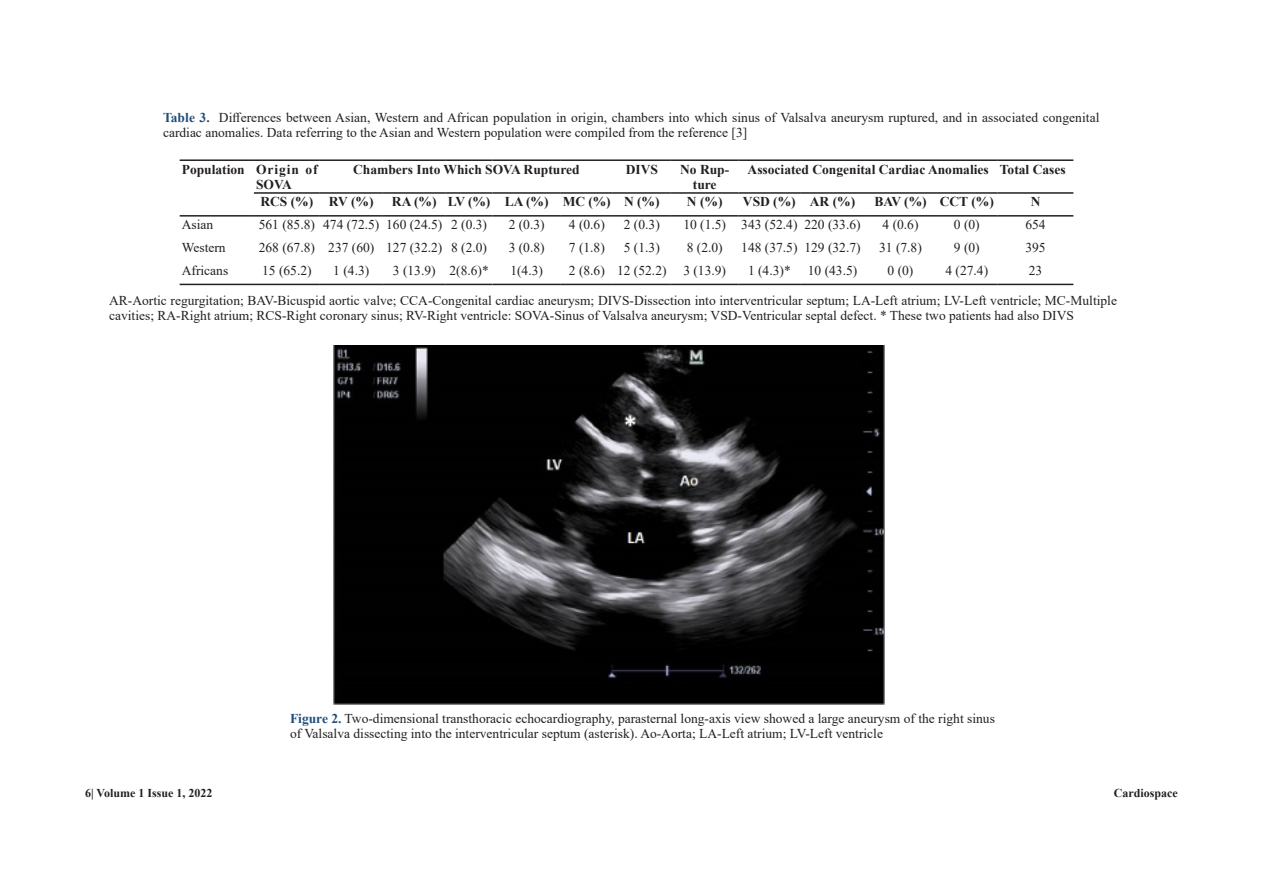
<style>
.page{position:relative;width:1263px;height:893px;background:#fff}
.page>*{position:absolute;margin:0;border:0;box-sizing:border-box;transform-origin:0 0}
.段落样式1{font:13.5px/15px "Times New Roman";color:#231f20}
.段落样式1-2{font:700 13.5px/15px "Times New Roman";color:#231f20;text-align:center}
.段落样式1-3{font:700 13.5px/15px "Times New Roman";letter-spacing:.07em;color:#231f20}
.段落样式1-4{font:700 12px "Times New Roman";color:#231f20}
.s1{font-weight:700;color:#1f4e79}
</style>
<div class="page">
<hr style="left:254px;top:159px;width:66px;height:2px;background:#231f20">
<hr style="left:320px;top:159px;width:63px;height:2px;background:#231f20">
<hr style="left:383px;top:159px;width:63px;height:2px;background:#231f20">
<hr style="left:446px;top:159px;width:46px;height:2px;background:#231f20">
<hr style="left:492px;top:159px;width:69px;height:2px;background:#231f20">
<hr style="left:561px;top:159px;width:52px;height:2px;background:#231f20">
<hr style="left:613px;top:159px;width:58px;height:2px;background:#231f20">
<hr style="left:671px;top:159px;width:68px;height:2px;background:#231f20">
<hr style="left:739px;top:159px;width:61px;height:2px;background:#231f20">
<hr style="left:800px;top:159px;width:65px;height:2px;background:#231f20">
<hr style="left:865px;top:159px;width:71px;height:2px;background:#231f20">
<hr style="left:936px;top:159px;width:62px;height:2px;background:#231f20">
<hr style="left:998px;top:159px;width:75px;height:2px;background:#231f20">
<hr style="left:180px;top:284px;width:74px;height:1px;background:#231f20">
<hr style="left:254px;top:284px;width:66px;height:1px;background:#231f20">
<hr style="left:320px;top:284px;width:63px;height:1px;background:#231f20">
<hr style="left:383px;top:284px;width:63px;height:1px;background:#231f20">
<hr style="left:446px;top:284px;width:46px;height:1px;background:#231f20">
<hr style="left:492px;top:284px;width:69px;height:1px;background:#231f20">
<hr style="left:561px;top:284px;width:52px;height:1px;background:#231f20">
<hr style="left:613px;top:284px;width:58px;height:1px;background:#231f20">
<hr style="left:671px;top:284px;width:68px;height:1px;background:#231f20">
<hr style="left:739px;top:284px;width:61px;height:1px;background:#231f20">
<hr style="left:800px;top:284px;width:65px;height:1px;background:#231f20">
<hr style="left:865px;top:284px;width:71px;height:1px;background:#231f20">
<hr style="left:936px;top:284px;width:62px;height:1px;background:#231f20">
<hr style="left:998px;top:284px;width:75px;height:1px;background:#231f20">
<hr style="left:180px;top:159px;width:74px;height:2px;background:#231f20">
<hr style="left:180px;top:215px;width:74px;height:2px;background:#231f20">
<hr style="left:254px;top:192px;width:66px;height:2px;background:#231f20">
<hr style="left:320px;top:192px;width:63px;height:2px;background:#231f20">
<hr style="left:383px;top:192px;width:63px;height:2px;background:#231f20">
<hr style="left:446px;top:192px;width:46px;height:2px;background:#231f20">
<hr style="left:492px;top:192px;width:69px;height:2px;background:#231f20">
<hr style="left:561px;top:192px;width:52px;height:2px;background:#231f20">
<hr style="left:613px;top:192px;width:58px;height:2px;background:#231f20">
<hr style="left:671px;top:192px;width:68px;height:2px;background:#231f20">
<hr style="left:739px;top:192px;width:61px;height:2px;background:#231f20">
<hr style="left:800px;top:192px;width:65px;height:2px;background:#231f20">
<hr style="left:865px;top:192px;width:71px;height:2px;background:#231f20">
<hr style="left:936px;top:192px;width:62px;height:2px;background:#231f20">
<hr style="left:998px;top:192px;width:75px;height:2px;background:#231f20">
<hr style="left:254px;top:215px;width:66px;height:2px;background:#231f20">
<hr style="left:320px;top:215px;width:63px;height:2px;background:#231f20">
<hr style="left:383px;top:215px;width:63px;height:2px;background:#231f20">
<hr style="left:446px;top:215px;width:46px;height:2px;background:#231f20">
<hr style="left:492px;top:215px;width:69px;height:2px;background:#231f20">
<hr style="left:561px;top:215px;width:52px;height:2px;background:#231f20">
<hr style="left:613px;top:215px;width:58px;height:2px;background:#231f20">
<hr style="left:671px;top:215px;width:68px;height:2px;background:#231f20">
<hr style="left:739px;top:215px;width:61px;height:2px;background:#231f20">
<hr style="left:800px;top:215px;width:65px;height:2px;background:#231f20">
<hr style="left:865px;top:215px;width:71px;height:2px;background:#231f20">
<hr style="left:936px;top:215px;width:62px;height:2px;background:#231f20">
<hr style="left:998px;top:215px;width:75px;height:2px;background:#231f20">
<img style="left:333px;top:345px;width:551px;height:360px">
<p class="段落样式1" style="left:163px;top:110px;width:938px"><span class="s1">Table 3.</span> Differences between Asian, Western and African population in origin, chambers into which sinus of Valsalva aneurysm ruptured, and in associated congenital cardiac anomalies. Data referring to the Asian and Western population were compiled from the reference [3]</p>
<p class="段落样式1-2" style="left:182px;top:161px;width:65px">Population</p>
<p class="段落样式1-3" style="left:256px;top:161px;width:63px">Origin of<br>SOVA</p>
<p class="段落样式1-2" style="left:353px;top:161px;width:228px">Chambers Into Which SOVA Ruptured</p>
<p class="段落样式1-2" style="left:626px;top:161px;width:34px">DIVS</p>
<p class="段落样式1-2" style="left:680px;top:161px;width:51px">No Rup&shy;ture</p>
<p class="段落样式1-2" style="left:748px;top:161px;width:243px">Associated Congenital Cardiac Anomalies</p>
<p class="段落样式1-2" style="left:1000px;top:161px;width:67px">Total Cases</p>
<p class="段落样式1-2" style="left:260px;top:194px;width:54px">RCS (%)</p>
<p class="段落样式1-2" style="left:329px;top:194px;width:46px">RV (%)</p>
<p class="段落样式1-2" style="left:392px;top:194px;width:46px">RA (%)</p>
<p class="段落样式1-2" style="left:448px;top:194px;width:44px">LV (%)</p>
<p class="段落样式1-2" style="left:505px;top:194px;width:45px">LA (%)</p>
<p class="段落样式1-2" style="left:563px;top:194px;width:49px">MC (%)</p>
<p class="段落样式1-2" style="left:624px;top:194px;width:37px">N (%)</p>
<p class="段落样式1-2" style="left:687px;top:194px;width:37px">N (%)</p>
<p class="段落样式1-2" style="left:743px;top:194px;width:54px">VSD (%)</p>
<p class="段落样式1-2" style="left:810px;top:194px;width:47px">AR (%)</p>
<p class="段落样式1-2" style="left:874px;top:194px;width:54px">BAV (%)</p>
<p class="段落样式1-2" style="left:940px;top:194px;width:56px">CCT (%)</p>
<p class="段落样式1-2" style="left:1031px;top:194px;width:11px">N</p>
<p class="段落样式1" style="left:182px;top:217px;width:33px">Asian</p>
<p class="段落样式1" style="left:259px;top:217px;width:58px">561 (85.8)</p>
<p class="段落样式1" style="left:323px;top:217px;width:58px">474 (72.5)</p>
<p class="段落样式1" style="left:386px;top:217px;width:58px">160 (24.5)</p>
<p class="段落样式1" style="left:451px;top:217px;width:37px">2 (0.3)</p>
<p class="段落样式1" style="left:509px;top:217px;width:37px">2 (0.3)</p>
<p class="段落样式1" style="left:569px;top:217px;width:37px">4 (0.6)</p>
<p class="段落样式1" style="left:624px;top:217px;width:37px">2 (0.3)</p>
<p class="段落样式1" style="left:683px;top:217px;width:44px">10 (1.5)</p>
<p class="段落样式1" style="left:741px;top:217px;width:58px">343 (52.4)</p>
<p class="段落样式1" style="left:804px;top:217px;width:58px">220 (33.6)</p>
<p class="段落样式1" style="left:882px;top:217px;width:37px">4 (0.6)</p>
<p class="段落样式1" style="left:954px;top:217px;width:27px">0 (0)</p>
<p class="段落样式1" style="left:1025px;top:217px;width:22px">654</p>
<p class="段落样式1" style="left:182px;top:240px;width:45px">Western</p>
<p class="段落样式1" style="left:259px;top:240px;width:58px">268 (67.8)</p>
<p class="段落样式1" style="left:328px;top:240px;width:48px">237 (60)</p>
<p class="段落样式1" style="left:386px;top:240px;width:58px">127 (32.2)</p>
<p class="段落样式1" style="left:451px;top:240px;width:37px">8 (2.0)</p>
<p class="段落样式1" style="left:509px;top:240px;width:37px">3 (0.8)</p>
<p class="段落样式1" style="left:569px;top:240px;width:37px">7 (1.8)</p>
<p class="段落样式1" style="left:624px;top:240px;width:37px">5 (1.3)</p>
<p class="段落样式1" style="left:687px;top:240px;width:37px">8 (2.0)</p>
<p class="段落样式1" style="left:741px;top:240px;width:58px">148 (37.5)</p>
<p class="段落样式1" style="left:804px;top:240px;width:58px">129 (32.7)</p>
<p class="段落样式1" style="left:879px;top:240px;width:44px">31 (7.8)</p>
<p class="段落样式1" style="left:954px;top:240px;width:27px">9 (0)</p>
<p class="段落样式1" style="left:1025px;top:240px;width:22px">395</p>
<p class="段落样式1" style="left:182px;top:262px;width:48px">Africans</p>
<p class="段落样式1" style="left:262px;top:262px;width:51px">15 (65.2)</p>
<p class="段落样式1" style="left:333px;top:262px;width:37px">1 (4.3)</p>
<p class="段落样式1" style="left:393px;top:262px;width:44px">3 (13.9)</p>
<p class="段落样式1" style="left:449px;top:262px;width:41px">2(8.6)*</p>
<p class="段落样式1" style="left:510px;top:262px;width:34px">1(4.3)</p>
<p class="段落样式1" style="left:569px;top:262px;width:37px">2 (8.6)</p>
<p class="段落样式1" style="left:617px;top:262px;width:51px">12 (52.2)</p>
<p class="段落样式1" style="left:683px;top:262px;width:44px">3 (13.9)</p>
<p class="段落样式1" style="left:748px;top:262px;width:44px">1 (4.3)*</p>
<p class="段落样式1" style="left:808px;top:262px;width:51px">10 (43.5)</p>
<p class="段落样式1" style="left:887px;top:262px;width:27px">0 (0)</p>
<p class="段落样式1" style="left:945px;top:262px;width:44px">4 (27.4)</p>
<p class="段落样式1" style="left:1029px;top:262px;width:15px">23</p>
<p class="段落样式1" style="left:109px;top:292px;width:1009px">AR-Aortic regurgitation; BAV-Bicuspid aortic valve; CCA-Congenital cardiac aneurysm; DIVS-Dissection into interventricular septum; LA-Left atrium; LV-Left ventricle; MC-Multiple cavities; RA-Right atrium; RCS-Right coronary sinus; RV-Right ventricle: SOVA-Sinus of Valsalva aneurysm; VSD-Ventricular septal defect. * These two patients had also DIVS</p>
<p class="段落样式1" style="left:290px;top:711px;width:706px"><span class="s1">Figure 2.</span> Two-dimensional transthoracic echocardiography, parasternal long-axis view showed a large aneurysm of the right sinus of Valsalva dissecting into the interventricular septum (asterisk). Ao-Aorta; LA-Left atrium; LV-Left ventricle</p>
<p class="段落样式1-4" style="left:85px;top:784px;width:129px">6| Volume 1 Issue 1, 2022</p>
<p class="段落样式1-4" style="left:1114px;top:784px;width:65px">Cardiospace</p>
</div>
